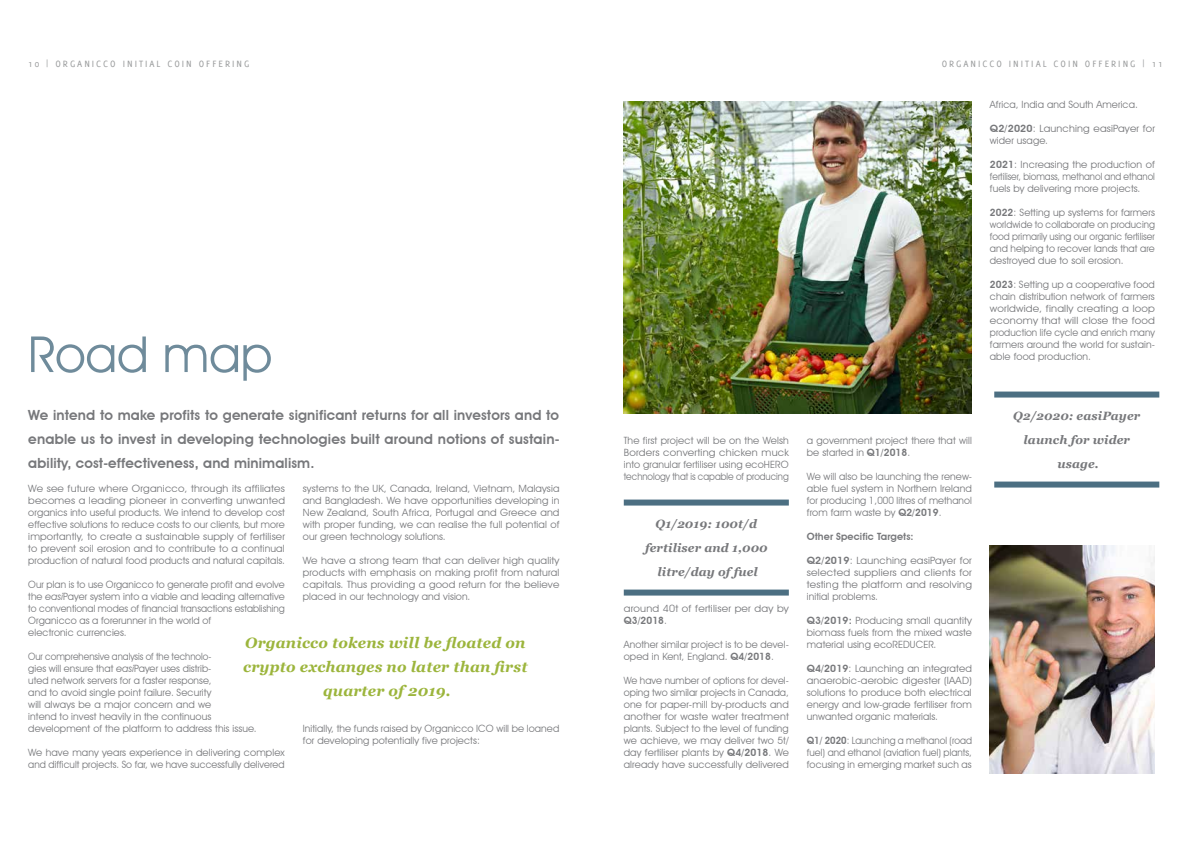
<style>
.page{position:relative;width:1191px;height:842px;background:#fff}
.page>*{position:absolute;margin:0;border:0;box-sizing:border-box;transform-origin:0 0}
.t1{font:50px "Avant Garde IT Cby BT";color:#4c6f82}
.t2{font:italic 700 15px/24px "Georgia";letter-spacing:.01em;color:#9cb53c;text-align:center}
.t3{font:600 14px/24px "Avant Garde IT Cby BT";letter-spacing:.01em;color:#77787b;text-align:justify}
.t4{font:italic 700 12px/24px "Georgia";letter-spacing:.01em;color:#77787b;text-align:center}
.t5{font:10px/12px "Avant Garde IT Cby BT";letter-spacing:.01em;color:#77787b;text-align:justify}
.t6{font:10px/12px "Avant Garde IT Cby BT";letter-spacing:.01em;color:#77787b;text-align:justify;scale:1.06 1}
.t7{font:10px/12px "Avant Garde IT Cby BT";letter-spacing:.01em;color:#77787b;text-align:justify;scale:1.05 1}
.t8{font:10px/12px "Avant Garde IT Cby BT";letter-spacing:.01em;color:#77787b;scale:.92 1}
.t9{font:10px/12px "Avant Garde IT Cby BT";letter-spacing:.01em;color:#77787b;text-align:justify;scale:.94 1}
.t10{font:10px "Delicious";letter-spacing:.2em;color:#999b9c}
.t11{font:10px/12px "Avant Garde IT Cby BT";letter-spacing:.01em;color:#77787b;scale:1.07 1}
.t12{font:600 10px "Avant Garde IT Cby BT";letter-spacing:.01em;color:#77787b}
.s1{font-style:italic}
.s2{font-weight:600}
</style>
<div class="page">
<img style="left:624px;top:101px;width:348px;height:312px">
<img style="left:990px;top:545px;width:165px;height:228px">
<div style="left:994px;top:392px;width:165px;height:6px;background:#4c6f82"></div>
<div style="left:994px;top:482px;width:165px;height:6px;background:#4c6f82"></div>
<div style="left:624px;top:500px;width:165px;height:6px;background:#4c6f82"></div>
<div style="left:624px;top:590px;width:165px;height:6px;background:#4c6f82"></div>
<p class="t10" style="left:28px;top:58px;width:222px">10 | ORGANICCO INITIAL COIN OFFERING</p>
<p class="t10" style="left:941px;top:58px;width:222px">ORGANICCO INITIAL COIN OFFERING | 11</p>
<h1 class="t1" style="left:28px;top:324px;width:245px">Road map</h1>
<h3 class="t3" style="left:28px;top:403px;width:533px">We intend to make profits to generate significant returns for all investors and to enable us to invest in developing technologies built around notions of sustain&shy;ability, cost-effectiveness, and minimalism.</h3>
<p class="t6" style="left:28px;top:482px;width:244px">We see future where Organicco, through its affiliates becomes a leading pioneer in converting unwanted organics into useful products. We intend to develop cost effective solutions to reduce costs to our clients, but more importantly, to create a sustainable supply of fertiliser to prevent soil erosion and to contribute to a continual production of natural food products and natural capitals.</p>
<p class="t5" style="left:28px;top:578px;width:258px;text-align:left">Our plan is to use Organicco to generate profit and evolve the <span class="s1">easi</span>Payer system into a viable and leading alternative to conventional modes of financial transactions establishing Organicco as a forerunner in the world of<br>electronic currencies.</p>
<p class="t8" style="left:28px;top:650px;width:250px">Our comprehensive analysis of the technolo-<br>gies will ensure that <span class="s1">easi</span>Payer uses distrib-<br>uted network servers for a faster response,<br>and to avoid single point failure. Security<br>will always be a major concern and we<br>intend to invest heavily in the continuous development of the platform to address this issue.</p>
<p class="t5" style="left:28px;top:746px;width:258px">We have many years experience in delivering complex and difficult projects. So far, we have successfully delivered</p>
<p class="t5" style="left:303px;top:482px;width:258px">systems to the UK, Canada, Ireland, Vietnam, Malaysia and Bangladesh. We have opportunities developing in New Zealand, South Africa, Portugal and Greece and with proper funding, we can realise the full potential of our green technology solutions.</p>
<p class="t7" style="left:303px;top:554px;width:246px">We have a strong team that can deliver high quality products with emphasis on making profit from natural capitals. Thus providing a good return for the believe placed in our technology and vision.</p>
<h2 class="t2" style="left:243px;top:631px;width:286px">Organicco tokens will be floated on crypto exchanges no later than first quarter of 2019.</h2>
<p class="t5" style="left:303px;top:722px;width:258px">Initially, the funds raised by Organicco ICO will be loaned for developing potentially five projects:</p>
<p class="t5" style="left:990px;top:98px;width:149px">Africa, India and South America.</p>
<p class="t7" style="left:990px;top:122px;width:159px"><span class="s2">Q2/2020</span>: Launching easiPayer for wider usage.</p>
<p class="t5" style="left:990px;top:158px;width:166px"><span class="s2">2021</span>: Increasing the production of fertiliser, biomass, methanol and ethanol fuels by delivering more projects.</p>
<p class="t5" style="left:990px;top:206px;width:167px"><span class="s2">2022</span>: Setting up systems for farmers worldwide to collaborate on producing food primarily using our organic fertiliser and helping to recover lands that are destroyed due to soil erosion.</p>
<p class="t5" style="left:990px;top:278px;width:167px"><span class="s2">2023</span>: Setting up a cooperative food chain distribution network of farmers worldwide, finally creating a loop economy that will close the food production life cycle and enrich many farmers around the world for sustain&shy;able food production.</p>
<p class="t5" style="left:624px;top:434px;width:167px">The first project will be on the Welsh Borders converting chicken muck into granular fertiliser using ecoHERO technology that is capable of producing</p>
<p class="t4" style="left:645px;top:512px;width:124px">Q1/2019: 100t/d fertiliser and 1,000 litre/day of fuel</p>
<p class="t11" style="left:624px;top:602px;width:156px">around 40t of fertiliser per day by<br><span class="s2">Q3/2018</span>.</p>
<p class="t5" style="left:624px;top:638px;width:167px">Another similar project is to be devel&shy;oped in Kent, England. <span class="s2">Q4/2018</span>.</p>
<p class="t5" style="left:624px;top:674px;width:167px">We have number of options for devel&shy;oping two similar projects in Canada, one for paper-mill by-products and another for waste water treatment plants. Subject to the level of funding we achieve, we may deliver two 5t/ day fertiliser plants by <span class="s2">Q4/2018</span>. We already have successfully delivered</p>
<p class="t5" style="left:807px;top:434px;width:166px">a government project there that will be started in <span class="s2">Q1/2018</span>.</p>
<p class="t5" style="left:807px;top:470px;width:166px">We will also be launching the renew&shy;able fuel system in Northern Ireland for producing 1,000 litres of methanol from farm waste by <span class="s2">Q2/2019</span>.</p>
<p class="t12" style="left:807px;top:530px;width:108px">Other Specific Targets:</p>
<p class="t7" style="left:807px;top:554px;width:159px"><span class="s2">Q2/2019</span>: Launching easiPayer for selected suppliers and clients for testing the platform and resolving initial problems.</p>
<p class="t5" style="left:807px;top:614px;width:166px"><span class="s2">Q3/2019:</span> Producing small quantity biomass fuels from the mixed waste material using ecoREDUCER.</p>
<p class="t5" style="left:807px;top:662px;width:167px"><span class="s2">Q4/2019</span>: Launching an integrated anaerobic-aerobic digester (IAAD) solutions to produce both electrical energy and low-grade fertiliser from unwanted organic materials.</p>
<p class="t9" style="left:807px;top:734px;width:177px"><span class="s2">Q1/ 2020</span>: Launching a methanol (road fuel) and ethanol (aviation fuel) plants, focusing in emerging market such as</p>
<p class="t4" style="left:1013px;top:404px;width:129px">Q2/2020: easiPayer launch for wider usage.</p>
</div>
